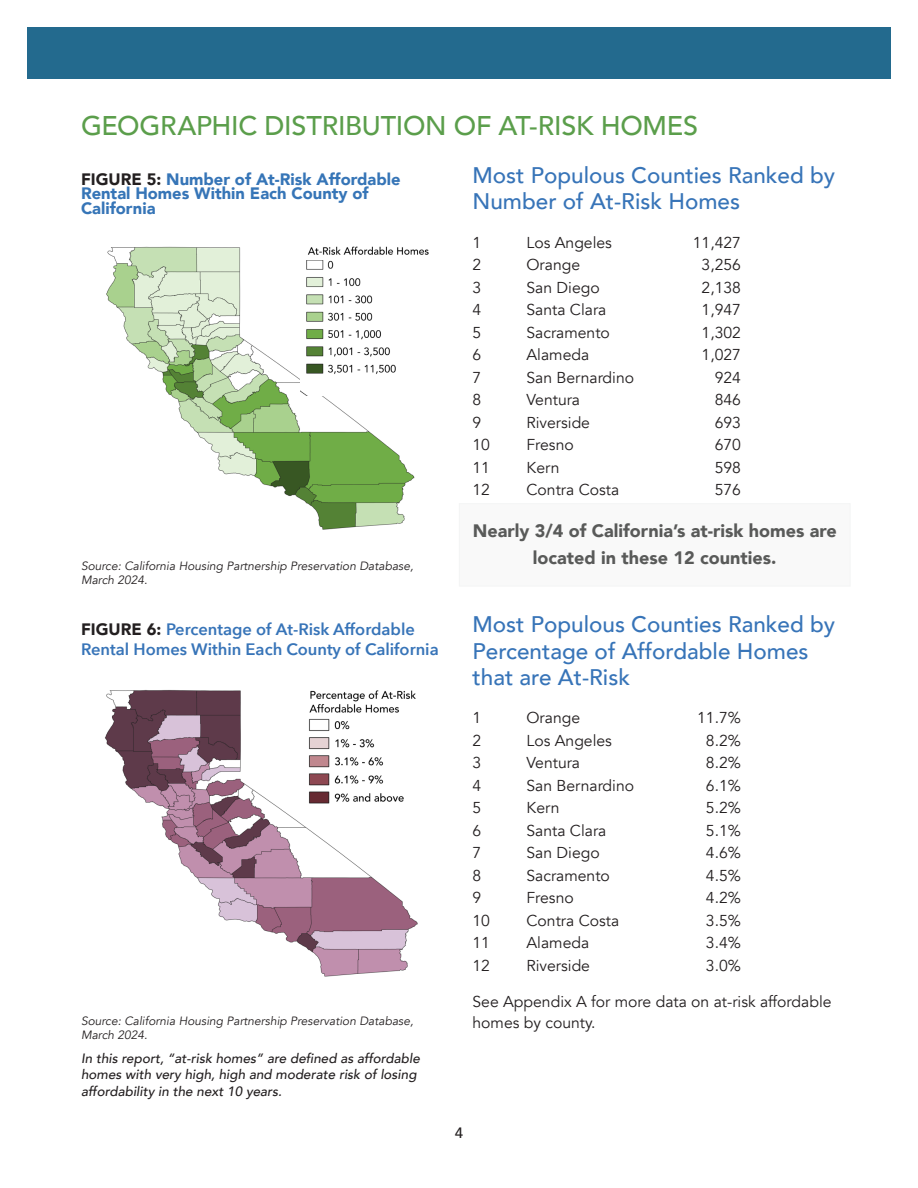
<style>
.page{position:relative;width:918px;height:1188px;background:#fff}
.page>*{position:absolute;margin:0;border:0;box-sizing:border-box;transform-origin:0 0}
.Heading_1{font:500 27px "Avenir";letter-spacing:-.01em;color:#5b9e4b}
.Heading_2{font:500 22.5px/26.2px "Avenir";color:#3774b8}
.Text{font:900 18px/26.2px "Avenir";color:#595a59;text-align:center}
.Text-2{font:600 16.5px/19.5px "Avenir Next";color:#3774b8}
.Text-3{font:900 16.5px/14.2px "Avenir";color:#3675b7}
.Text-4{font:15.75px/21px "Avenir";color:#231f20}
.t1{font:500 15px "Avenir";color:#231f20}
.Text-5{font:italic 500 13.5px/16.2px "Avenir";color:#231f20}
.Text-6{font:italic 12px/14.2px "Avenir";color:#231f20}
.s1{color:#231f20}
.s2{font-family:"Avenir";font-weight:900;color:#231f20}
</style>
<div class="page">
<div style="left:27px;top:27px;width:864px;height:51px;background:#236a8e"></div>
<div style="left:459px;top:503px;width:391px;height:83px;background:#f9f9f9"></div>
<img style="left:106px;top:246px;width:309px;height:284px">
<img style="left:301px;top:246px;width:128px;height:14px">
<div style="left:279px;top:269px;width:25px;height:92px;background:#fff"></div>
<img style="left:105px;top:690px;width:313px;height:287px">
<img style="left:303px;top:690px;width:115px;height:117px">
<div style="left:285px;top:717px;width:18px;height:91px;background:#fff"></div>
<img style="left:300px;top:260px;width:115px;height:135px">
<p class="Heading_1" style="left:81px;top:102px;width:619px">GEOGRAPHIC DISTRIBUTION OF AT-RISK HOMES</p>
<p class="Text-3" style="left:81px;top:172px;width:321px"><span class="s1">FIGURE 5:</span> Number of At-Risk Affordable<br>Rental Homes Within Each County of<br>California</p>
<p class="Heading_2" style="left:472px;top:161px;width:364px">Most Populous Counties Ranked by<br>Number of At-Risk Homes</p>
<p class="Text-4" style="left:472px;top:232px;width:10px">1</p>
<p class="Text-4" style="left:527px;top:232px;width:87px">Los Angeles</p>
<p class="Text-4" style="left:693px;top:232px;width:50px">11,427</p>
<p class="Text-4" style="left:472px;top:255px;width:10px">2</p>
<p class="Text-4" style="left:527px;top:255px;width:55px">Orange</p>
<p class="Text-4" style="left:702px;top:255px;width:41px">3,256</p>
<p class="Text-4" style="left:472px;top:277px;width:10px">3</p>
<p class="Text-4" style="left:527px;top:277px;width:75px">San Diego</p>
<p class="Text-4" style="left:702px;top:277px;width:41px">2,138</p>
<p class="Text-4" style="left:472px;top:300px;width:10px">4</p>
<p class="Text-4" style="left:527px;top:300px;width:81px">Santa Clara</p>
<p class="Text-4" style="left:702px;top:300px;width:41px">1,947</p>
<p class="Text-4" style="left:472px;top:322px;width:10px">5</p>
<p class="Text-4" style="left:527px;top:322px;width:85px">Sacramento</p>
<p class="Text-4" style="left:702px;top:322px;width:41px">1,302</p>
<p class="Text-4" style="left:472px;top:345px;width:10px">6</p>
<p class="Text-4" style="left:527px;top:345px;width:64px">Alameda</p>
<p class="Text-4" style="left:702px;top:345px;width:41px">1,027</p>
<p class="Text-4" style="left:472px;top:367px;width:10px">7</p>
<p class="Text-4" style="left:527px;top:367px;width:109px">San Bernardino</p>
<p class="Text-4" style="left:715px;top:367px;width:28px">924</p>
<p class="Text-4" style="left:472px;top:390px;width:10px">8</p>
<p class="Text-4" style="left:527px;top:390px;width:55px">Ventura</p>
<p class="Text-4" style="left:715px;top:390px;width:28px">846</p>
<p class="Text-4" style="left:472px;top:412px;width:10px">9</p>
<p class="Text-4" style="left:527px;top:412px;width:65px">Riverside</p>
<p class="Text-4" style="left:715px;top:412px;width:28px">693</p>
<p class="Text-4" style="left:472px;top:435px;width:19px">10</p>
<p class="Text-4" style="left:527px;top:435px;width:49px">Fresno</p>
<p class="Text-4" style="left:715px;top:435px;width:28px">670</p>
<p class="Text-4" style="left:472px;top:457px;width:19px">11</p>
<p class="Text-4" style="left:527px;top:457px;width:34px">Kern</p>
<p class="Text-4" style="left:715px;top:457px;width:28px">598</p>
<p class="Text-4" style="left:472px;top:480px;width:19px">12</p>
<p class="Text-4" style="left:527px;top:480px;width:94px">Contra Costa</p>
<p class="Text-4" style="left:715px;top:480px;width:28px">576</p>
<p class="Text" style="left:473px;top:517px;width:365px">Nearly 3/4 of California’s at-risk homes are located in these 12 counties.</p>
<p class="Text-6" style="left:81px;top:559px;width:334px">Source: California Housing Partnership Preservation Database,<br>March 2024.</p>
<p class="Text-2" style="left:81px;top:619px;width:359px"><span class="s2">FIGURE 6:</span> Percentage of At-Risk Affordable<br>Rental Homes Within Each County of California</p>
<p class="Heading_2" style="left:472px;top:610px;width:364px">Most Populous Counties Ranked by<br>Percentage of Affordable Homes that are At-Risk</p>
<p class="Text-4" style="left:472px;top:708px;width:10px">1</p>
<p class="Text-4" style="left:527px;top:708px;width:55px">Orange</p>
<p class="Text-4" style="left:697px;top:708px;width:45px">11.7%</p>
<p class="Text-4" style="left:472px;top:730px;width:10px">2</p>
<p class="Text-4" style="left:527px;top:730px;width:87px">Los Angeles</p>
<p class="Text-4" style="left:706px;top:730px;width:37px">8.2%</p>
<p class="Text-4" style="left:472px;top:753px;width:10px">3</p>
<p class="Text-4" style="left:527px;top:753px;width:55px">Ventura</p>
<p class="Text-4" style="left:706px;top:753px;width:37px">8.2%</p>
<p class="Text-4" style="left:472px;top:775px;width:10px">4</p>
<p class="Text-4" style="left:527px;top:775px;width:109px">San Bernardino</p>
<p class="Text-4" style="left:706px;top:775px;width:37px">6.1%</p>
<p class="Text-4" style="left:472px;top:798px;width:10px">5</p>
<p class="Text-4" style="left:527px;top:798px;width:34px">Kern</p>
<p class="Text-4" style="left:706px;top:798px;width:37px">5.2%</p>
<p class="Text-4" style="left:472px;top:820px;width:10px">6</p>
<p class="Text-4" style="left:527px;top:820px;width:81px">Santa Clara</p>
<p class="Text-4" style="left:706px;top:820px;width:37px">5.1%</p>
<p class="Text-4" style="left:472px;top:843px;width:10px">7</p>
<p class="Text-4" style="left:527px;top:843px;width:75px">San Diego</p>
<p class="Text-4" style="left:706px;top:843px;width:37px">4.6%</p>
<p class="Text-4" style="left:472px;top:865px;width:10px">8</p>
<p class="Text-4" style="left:527px;top:865px;width:85px">Sacramento</p>
<p class="Text-4" style="left:706px;top:865px;width:37px">4.5%</p>
<p class="Text-4" style="left:472px;top:888px;width:10px">9</p>
<p class="Text-4" style="left:527px;top:888px;width:49px">Fresno</p>
<p class="Text-4" style="left:706px;top:888px;width:37px">4.2%</p>
<p class="Text-4" style="left:472px;top:910px;width:19px">10</p>
<p class="Text-4" style="left:527px;top:910px;width:94px">Contra Costa</p>
<p class="Text-4" style="left:706px;top:910px;width:37px">3.5%</p>
<p class="Text-4" style="left:472px;top:933px;width:19px">11</p>
<p class="Text-4" style="left:527px;top:933px;width:64px">Alameda</p>
<p class="Text-4" style="left:706px;top:933px;width:37px">3.4%</p>
<p class="Text-4" style="left:472px;top:955px;width:19px">12</p>
<p class="Text-4" style="left:527px;top:955px;width:65px">Riverside</p>
<p class="Text-4" style="left:706px;top:955px;width:37px">3.0%</p>
<p class="Text-4" style="left:472px;top:991px;width:361px">See Appendix A for more data on at-risk affordable homes by county.</p>
<p class="Text-6" style="left:81px;top:1014px;width:334px">Source: California Housing Partnership Preservation Database,<br>March 2024.</p>
<p class="Text-5" style="left:81px;top:1051px;width:340px">In this report, “at-risk homes” are defined as affordable homes with very high, high and moderate risk of losing affordability in the next 10 years.</p>
<p class="t1" style="left:455px;top:1120px;width:10px">4</p>
</div>
